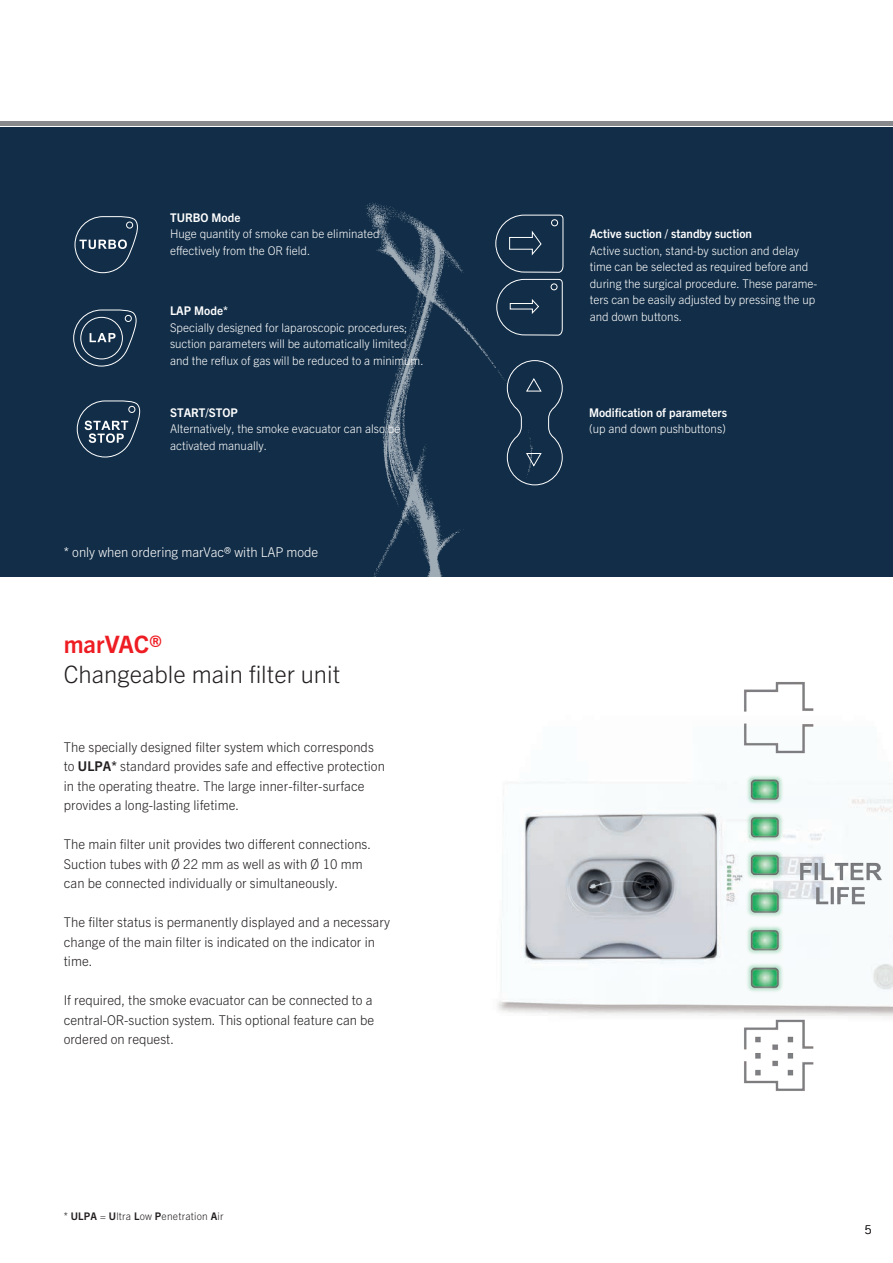
<style>
.page{position:relative;width:893px;height:1263px;background:#fff}
.page>*{position:absolute;margin:0;border:0;box-sizing:border-box;transform-origin:0 0}
.t1{font:300 24px "Trade Gothic Next LT Pro";color:#231f20}
.t2{font:700 24px "Trade Gothic Next LT Pro";color:#ee1d23}
.t3{font:300 13.5px/19.5px "Trade Gothic Next LT Pro";letter-spacing:.005em;color:#231f20}
.t4{font:300 13.5px "Trade Gothic Next LT Pro";color:#fff}
.t5{font:300 12px/16.5px "Trade Gothic Next LT Pro";color:#fff}
.t6{font:700 12px "Trade Gothic Next LT Pro";color:#fff}
.t7{font:300 12px "Trade Gothic Next LT Pro";color:#231f20}
.t8{font:300 10.5px "Trade Gothic Next LT Pro";letter-spacing:.02em;color:#231f20}
.s1{font-weight:700}
</style>
<div class="page">
<div style="left:0;top:128px;width:893px;height:449px;background:#112d47"></div>
<hr style="left:0;top:121px;width:893px;height:4px;background:#87898c">
<img style="left:497px;top:782px;width:396px;height:234px">
<img style="left:738px;top:682px;width:144px;height:409px">
<svg style="left:74px;top:216px;width:64px;height:58px"></svg>
<svg style="left:73px;top:309px;width:64px;height:58px"></svg>
<svg style="left:76px;top:400px;width:65px;height:58px"></svg>
<img style="left:365px;top:202px;width:136px;height:375px">
<svg style="left:501px;top:360px;width:62px;height:126px"></svg>
<svg style="left:490px;top:213px;width:74px;height:127px"></svg>
<p class="t6" style="left:170px;top:209px;width:72px">TURBO Mode</p>
<p class="t5" style="left:170px;top:225px;width:211px">Huge quantity of smoke can be eliminated effectively from the OR field.</p>
<p class="t6" style="left:590px;top:226px;width:164px">Active suction / standby suction</p>
<p class="t5" style="left:590px;top:241px;width:229px">Active suction, stand-by suction and delay time can be selected as required before and during the surgical procedure. These parame&shy;ters can be easily adjusted by pressing the up and down buttons.</p>
<p class="t6" style="left:170px;top:303px;width:59px">LAP Mode*</p>
<p class="t5" style="left:170px;top:318px;width:255px">Specially designed for laparoscopic procedures; suction parameters will be automatically limited and the reflux of gas will be reduced to a minimum.</p>
<p class="t6" style="left:170px;top:404px;width:69px">START/STOP</p>
<p class="t5" style="left:170px;top:420px;width:232px">Alternatively, the smoke evacuator can also be activated manually.</p>
<p class="t4" style="left:64px;top:542px;width:256px">* only when ordering marVac® with LAP mode</p>
<h1 class="t2" style="left:64px;top:628px;width:99px">marVAC®</h1>
<h1 class="t1" style="left:64px;top:658px;width:278px">Changeable main filter unit</h1>
<p class="t3" style="left:64px;top:736px;width:323px">The specially designed filter system which corresponds to <span class="s1">ULPA*</span> standard provides safe and effective protection in the operating theatre. The large inner-filter-surface provides a long-lasting lifetime.</p>
<p class="t3" style="left:64px;top:834px;width:309px">The main filter unit provides two different connections.<br>Suction tubes with Ø 22 mm as well as with Ø 10 mm can be connected individually or simultaneously.</p>
<p class="t3" style="left:64px;top:912px;width:328px">The filter status is permanently displayed and a necessary change of the main filter is indicated on the indicator in time.</p>
<p class="t3" style="left:64px;top:990px;width:312px">If required, the smoke evacuator can be connected to a central-OR-suction system. This optional feature can be ordered on request.</p>
<p class="t6" style="left:589px;top:404px;width:140px">Modification of parameters</p>
<p class="t5" style="left:589px;top:420px;width:138px">(up and down pushbuttons)</p>
<p class="t8" style="left:64px;top:1208px;width:161px">* <span class="s1">ULPA</span> = <span class="s1">U</span>ltra <span class="s1">L</span>ow <span class="s1">P</span>enetration <span class="s1">A</span>ir</p>
<p class="t7" style="left:865px;top:1221px;width:8px">5</p>
</div>
